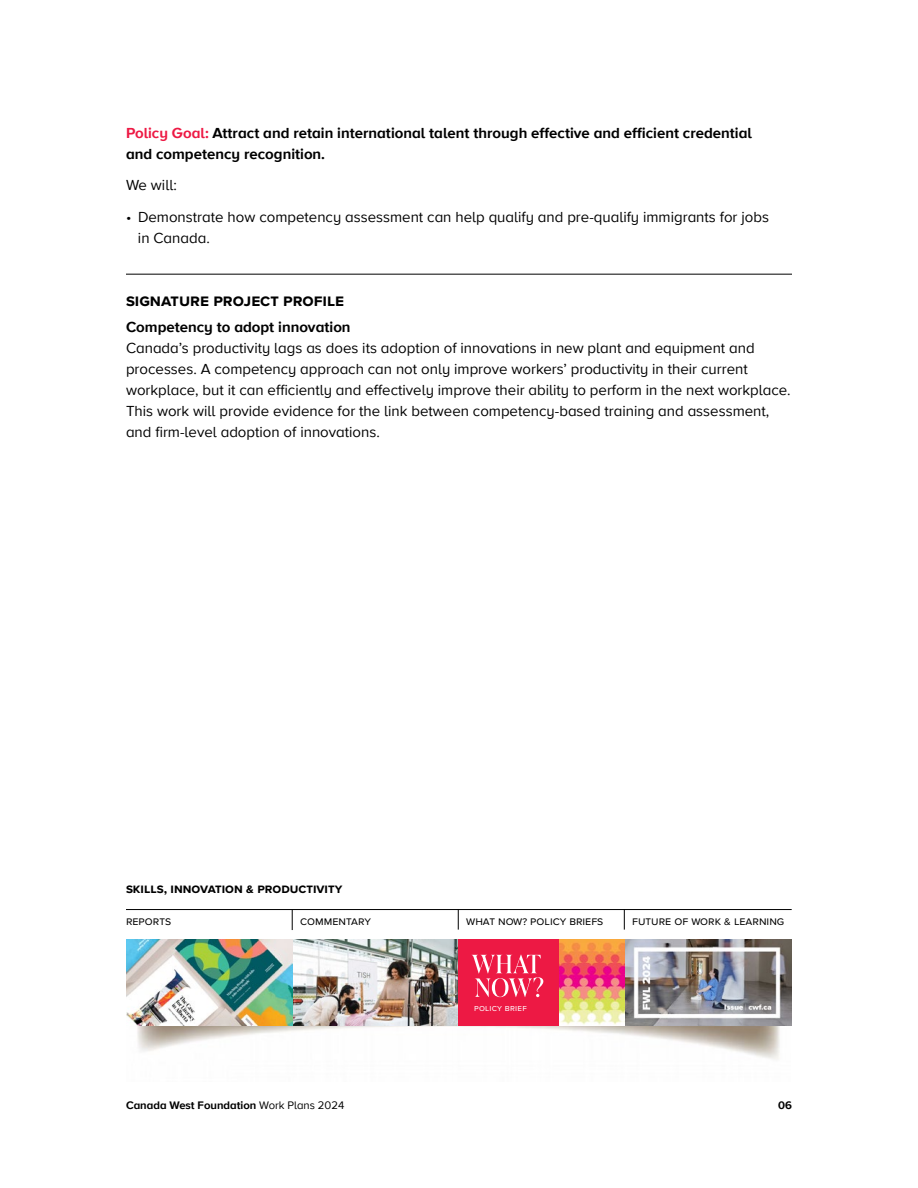
<style>
.page{position:relative;width:918px;height:1188px;background:#fff}
.page>*{position:absolute;margin:0;border:0;box-sizing:border-box;transform-origin:0 0}
.t1{font:700 17.25px "Proxima Nova S";color:#000}
.t2{font:15px/21px "Proxima Nova A";color:#000}
.t3{font:700 15px/21px "Proxima Nova A";color:#000}
.t4{font:700 13.5px "Proxima Nova S";color:#000}
.t5{font:12px "Proxima Nova S";color:#000}
.t6{font:700 11.25px "Proxima Nova A";color:#000}
.t7{font:9px "Proxima Nova S";letter-spacing:.025em;color:#fff}
.s1{color:#ed1944}
.s2{font-weight:400}
</style>
<div class="page">
<hr style="left:126px;top:274px;width:666px;height:1px;background:#000">
<img style="left:137px;top:1026px;width:643px;height:34px">
<hr style="left:126px;top:909px;width:666px;height:1px;background:#000">
<svg style="left:292px;top:910px;width:1px;height:20px"></svg>
<svg style="left:624px;top:910px;width:1px;height:20px"></svg>
<svg style="left:458px;top:910px;width:1px;height:20px"></svg>
<img style="left:292px;top:939px;width:166px;height:87px">
<img style="left:126px;top:939px;width:166px;height:87px">
<img style="left:624px;top:939px;width:168px;height:87px">
<svg style="left:458px;top:939px;width:166px;height:87px;background:#ed565d"></svg>
<svg style="left:472px;top:955px;width:71px;height:42px;background:#f14e6f"></svg>
<p class="t3" style="left:126px;top:123px;width:628px"><span class="s1">Policy Goal:</span> Attract and retain international talent through effective and efficient credential and competency recognition.</p>
<p class="t2" style="left:126px;top:174px;width:52px">We will:</p>
<p class="t2" style="left:138px;top:206px;width:633px;text-indent:-12px">• Demonstrate how competency assessment can help qualify and pre-qualify immigrants for jobs in Canada.</p>
<p class="t1" style="left:126px;top:290px;width:220px">signature project profile</p>
<p class="t3" style="left:126px;top:317px;width:226px">Competency to adopt innovation</p>
<p class="t2" style="left:126px;top:337px;width:666px">Canada’s productivity lags as does its adoption of innovations in new plant and equipment and processes. A competency approach can not only improve workers’ productivity in their current workplace, but it can efficiently and effectively improve their ability to perform in the next workplace.<br>This work will provide evidence for the link between competency-based training and assessment, and firm-level adoption of innovations.</p>
<p class="t4" style="left:126px;top:880px;width:218px">skills, innovation &amp; productivity</p>
<p class="t5" style="left:126px;top:913px;width:47px">reports</p>
<p class="t5" style="left:300px;top:913px;width:72px">commentary</p>
<p class="t5" style="left:466px;top:913px;width:139px">what now? policy briefs</p>
<p class="t5" style="left:632px;top:913px;width:154px">future of work &amp; learning</p>
<p class="t7" style="left:474px;top:1001px;width:54px">policy brief</p>
<p class="t6" style="left:126px;top:1098px;width:220px">Canada West Foundation <span class="s2">Work Plans 2024</span></p>
<p class="t6" style="left:778px;top:1098px;width:15px">06</p>
</div>
